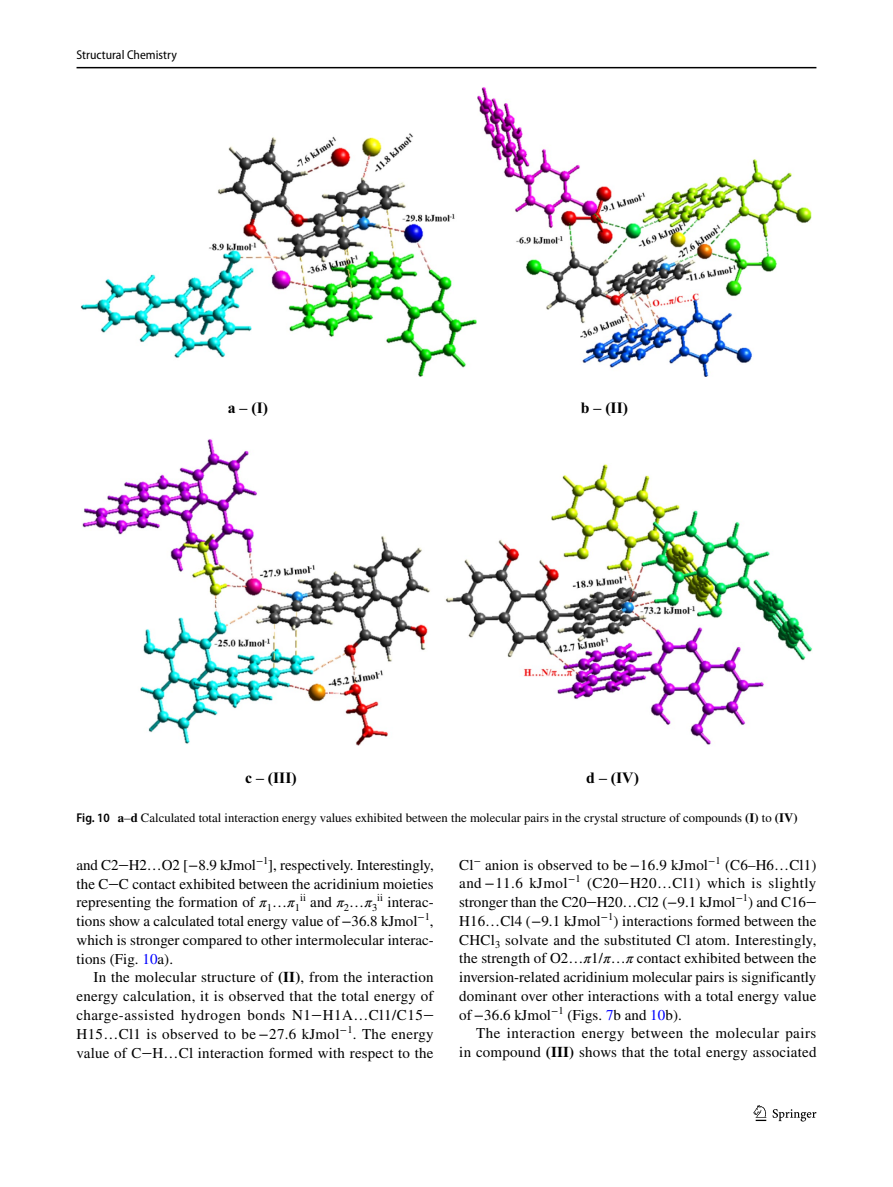
<style>
.page{position:relative;width:893px;height:1187px;background:#fff}
.page>*{position:absolute;margin:0;border:0;box-sizing:border-box;transform-origin:0 0}
.t1{font:15.75px "Times New Roman PS Bold MT11";color:#000}
.t2{font:15px/18.8px "STIX";letter-spacing:.01em;color:#000;text-align:justify}
.t3{font:12.75px "STIX";color:#000}
.t4{font:semi-condensed 12.75px "Myriad Pro";color:#000}
.t5{font:10.5px "STIX";color:#000}
.s1{font-family:"Myriad Pro";font-weight:600;font-stretch:semi-condensed}
.s2{font-weight:700}
.s3{font-family:"Code 2000"}
.s4{font-style:italic}
.s5{color:#00f}
.s6{font-size:15px}
.s7{font-style:italic;font-size:15px}
</style>
<div class="page">
<hr style="left:77px;top:67px;width:739px;height:1px;background:#000">
<svg style="left:753px;top:1105px;width:13px;height:15px"></svg>
<svg style="left:773px;top:1109px;width:43px;height:12px"></svg>
<img style="left:81px;top:133px;width:396px;height:243px">
<img style="left:477px;top:87px;width:335px;height:289px">
<img style="left:82px;top:439px;width:348px;height:306px">
<img style="left:445px;top:464px;width:367px;height:281px">
<p class="t4" style="left:77px;top:48px;width:102px">Structural Chemistry</p>
<p class="t1" style="left:228px;top:396px;width:42px">a – (I)</p>
<p class="t1" style="left:581px;top:396px;width:49px">b – (II)</p>
<p class="t1" style="left:245px;top:766px;width:53px">c – (III)</p>
<p class="t1" style="left:586px;top:766px;width:54px">d – (IV)</p>
<p class="t3" style="left:77px;top:808px;width:722px"><span class="s1">Fig. 10</span> <span class="s2">a</span>–<span class="s2">d</span> Calculated total interaction energy values exhibited between the molecular pairs in the crystal structure of compounds <span class="s2">(I)</span> to <span class="s2">(IV)</span></p>
<p class="t2" style="left:77px;top:856px;width:359px">and C2<span class="s3">‒</span>H2…O2 [−8.9 kJmol<sup>−1</sup>], respectively. Interestingly, the C<span class="s3">‒</span>C contact exhibited between the acridinium moieties representing the formation of <span class="s4">π</span><sub>1</sub>…<span class="s4">π</span><sub>1</sub></p>
<p class="t2" style="left:77px;top:893px;width:359px;text-indent:301px"><sup>ii</sup> interac&shy;tions show a calculated total energy value of−36.8 kJmol<sup>−1</sup>, which is stronger compared to other intermolecular interac&shy;tions (Fig. <span class="s5">10</span>a).</p>
<p class="t2" style="left:77px;top:968px;width:359px;text-indent:17px">In the molecular structure of <span class="s2">(II)</span>, from the interaction energy calculation, it is observed that the total energy of charge-assisted hydrogen bonds N1<span class="s3">‒</span>H1A…Cl1/C15<span class="s3">‒ </span>H15…Cl1 is observed to be−27.6 kJmol<sup>−1</sup>. The energy value of C<span class="s3">‒</span>H…Cl interaction formed with respect to the</p>
<p class="t5" style="left:300px;top:895px;width:79px">ii <span class="s6">and</span> <span class="s7">π</span>2<span class="s6">…</span><span class="s7">π</span>3</p>
<p class="t2" style="left:459px;top:856px;width:359px">Cl<sup>−</sup> anion is observed to be−16.9 kJmol<sup>−1</sup> (C6–H6…Cl1) and −11.6 kJmol<sup>−1</sup> (C20<span class="s3">‒</span>H20…Cl1) which is slightly stronger than the C20<span class="s3">‒</span>H20…Cl2 (−9.1 kJmol<sup>−1</sup>) and C16<span class="s3">‒ </span>H16…Cl4 (−9.1 kJmol<sup>−1</sup>) interactions formed between the CHCl<sub>3</sub> solvate and the substituted Cl atom. Interestingly, the strength of O2…<span class="s4">π</span>1/<span class="s4">π</span>…<span class="s4">π</span> contact exhibited between the inversion-related acridinium molecular pairs is significantly dominant over other interactions with a total energy value of−36.6 kJmol<sup>−1</sup> (Figs. <span class="s5">7</span>b and <span class="s5">10</span>b).</p>
<p class="t2" style="left:459px;top:1024px;width:359px;text-align:right">The interaction energy between the molecular pairs<br>in compound <span class="s2">(III)</span> shows that the total energy associated</p>
</div>
